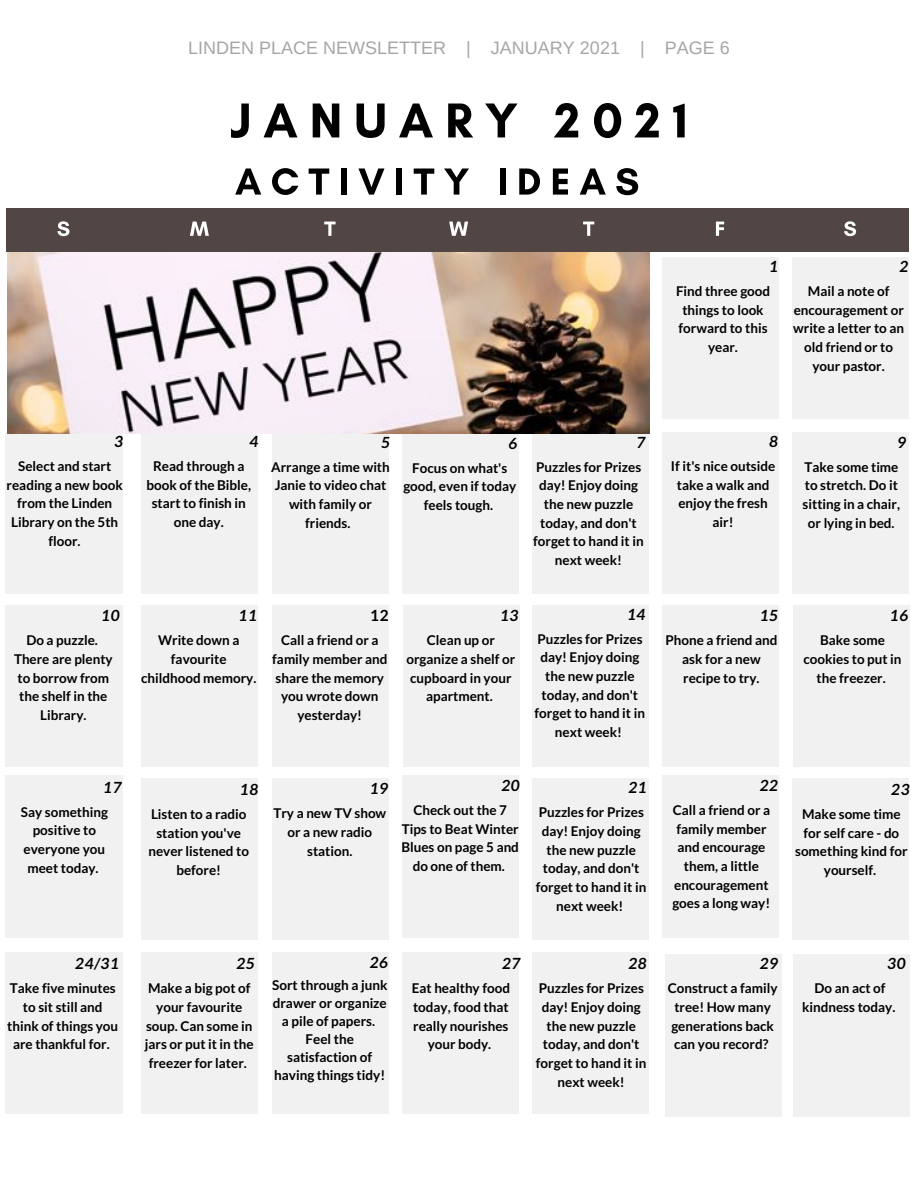
<style>
.page{position:relative;width:918px;height:1188px;background:#fff}
.page>*{position:absolute;margin:0;border:0;box-sizing:border-box;transform-origin:0 0}
.t1{font:18px "Arimo";color:#a6a6a6}
.t2{font:italic 700 15.3px "Lato";letter-spacing:.045em;color:#000}
.t3{font:700 15.3px "Lato";color:#000}
.t4{font:700 13.5px/18.8px "Lato";color:#000;text-align:center}
</style>
<div class="page">
<div style="left:402px;top:952px;width:117px;height:162px;background:#f1f1f1"></div>
<div style="left:7px;top:208px;width:902px;height:44px;background:#524645"></div>
<div style="left:532px;top:952px;width:117px;height:162px;background:#f1f1f1"></div>
<div style="left:272px;top:952px;width:117px;height:162px;background:#f1f1f1"></div>
<div style="left:141px;top:952px;width:117px;height:162px;background:#f1f1f1"></div>
<div style="left:5px;top:952px;width:117px;height:162px;background:#f1f1f1"></div>
<div style="left:5px;top:776px;width:117px;height:162px;background:#f1f1f1"></div>
<div style="left:141px;top:778px;width:117px;height:162px;background:#f1f1f1"></div>
<div style="left:272px;top:778px;width:117px;height:162px;background:#f1f1f1"></div>
<div style="left:402px;top:776px;width:117px;height:162px;background:#f1f1f1"></div>
<div style="left:532px;top:778px;width:117px;height:162px;background:#f1f1f1"></div>
<div style="left:662px;top:776px;width:117px;height:162px;background:#f1f1f1"></div>
<div style="left:792px;top:778px;width:117px;height:162px;background:#f1f1f1"></div>
<div style="left:5px;top:605px;width:117px;height:162px;background:#f1f1f1"></div>
<div style="left:141px;top:605px;width:117px;height:162px;background:#f1f1f1"></div>
<div style="left:272px;top:605px;width:117px;height:162px;background:#f1f1f1"></div>
<div style="left:403px;top:605px;width:117px;height:162px;background:#f1f1f1"></div>
<div style="left:532px;top:605px;width:117px;height:162px;background:#f1f1f1"></div>
<div style="left:662px;top:605px;width:117px;height:162px;background:#f1f1f1"></div>
<div style="left:793px;top:605px;width:117px;height:162px;background:#f1f1f1"></div>
<div style="left:5px;top:432px;width:117px;height:162px;background:#f1f1f1"></div>
<div style="left:141px;top:432px;width:117px;height:162px;background:#f1f1f1"></div>
<div style="left:272px;top:432px;width:117px;height:162px;background:#f1f1f1"></div>
<div style="left:402px;top:432px;width:117px;height:162px;background:#f1f1f1"></div>
<div style="left:532px;top:432px;width:117px;height:162px;background:#f1f1f1"></div>
<div style="left:662px;top:432px;width:117px;height:162px;background:#f1f1f1"></div>
<div style="left:792px;top:432px;width:117px;height:162px;background:#f1f1f1"></div>
<div style="left:662px;top:257px;width:117px;height:162px;background:#f1f1f1"></div>
<div style="left:792px;top:257px;width:117px;height:162px;background:#f1f1f1"></div>
<div style="left:665px;top:954px;width:117px;height:162px;background:#f1f1f1"></div>
<div style="left:793px;top:954px;width:117px;height:162px;background:#f1f1f1"></div>
<svg style="left:231px;top:104px;width:18px;height:34px"></svg>
<svg style="left:264px;top:104px;width:33px;height:33px"></svg>
<svg style="left:313px;top:104px;width:26px;height:33px"></svg>
<svg style="left:357px;top:104px;width:28px;height:34px"></svg>
<svg style="left:399px;top:104px;width:34px;height:33px"></svg>
<svg style="left:448px;top:104px;width:25px;height:33px"></svg>
<svg style="left:485px;top:104px;width:33px;height:33px"></svg>
<svg style="left:554px;top:103px;width:24px;height:34px"></svg>
<svg style="left:594px;top:103px;width:27px;height:35px"></svg>
<svg style="left:634px;top:103px;width:25px;height:34px"></svg>
<svg style="left:673px;top:104px;width:12px;height:33px"></svg>
<svg style="left:235px;top:168px;width:26px;height:27px"></svg>
<svg style="left:272px;top:168px;width:26px;height:27px"></svg>
<svg style="left:309px;top:168px;width:20px;height:27px"></svg>
<div style="left:341px;top:168px;width:6px;height:27px;background:#000"></div>
<svg style="left:358px;top:168px;width:27px;height:27px"></svg>
<div style="left:396px;top:168px;width:6px;height:27px;background:#000"></div>
<svg style="left:414px;top:168px;width:20px;height:27px"></svg>
<svg style="left:444px;top:168px;width:25px;height:27px"></svg>
<div style="left:500px;top:168px;width:5px;height:27px;background:#000"></div>
<svg style="left:519px;top:168px;width:21px;height:27px"></svg>
<svg style="left:553px;top:168px;width:15px;height:27px"></svg>
<svg style="left:580px;top:168px;width:26px;height:27px"></svg>
<svg style="left:616px;top:168px;width:22px;height:27px"></svg>
<svg style="left:844px;top:221px;width:12px;height:15px"></svg>
<svg style="left:57px;top:221px;width:12px;height:15px"></svg>
<svg style="left:190px;top:222px;width:19px;height:14px"></svg>
<svg style="left:324px;top:222px;width:12px;height:14px"></svg>
<svg style="left:449px;top:222px;width:19px;height:14px"></svg>
<svg style="left:583px;top:222px;width:11px;height:14px"></svg>
<svg style="left:716px;top:222px;width:8px;height:14px"></svg>
<img style="left:7px;top:252px;width:643px;height:181px">
<h1 class="t1" style="left:188px;top:38px;width:543px">LINDEN PLACE NEWSLETTER | JANUARY 2021 | PAGE 6</h1>
<p class="t2" style="left:769px;top:257px;width:10px">1</p>
<p class="t4" style="left:676px;top:281px;width:96px">Find three good things to look forward to this year.</p>
<p class="t2" style="left:899px;top:257px;width:10px">2</p>
<p class="t4" style="left:793px;top:281px;width:112px">Mail a note of encouragement or write a letter to an old friend or to your pastor.</p>
<p class="t2" style="left:114px;top:432px;width:10px">3</p>
<p class="t4" style="left:7px;top:456px;width:118px">Select and start reading a new book from the Linden<br>Library on the 5th floor.</p>
<p class="t2" style="left:101px;top:606px;width:20px">10</p>
<p class="t4" style="left:14px;top:631px;width:100px">Do a puzzle.<br>There are plenty to borrow from the shelf in the<br>Library.</p>
<p class="t2" style="left:103px;top:778px;width:20px">17</p>
<p class="t4" style="left:21px;top:802px;width:89px">Say something positive to everyone you meet today.</p>
<p class="t2" style="left:75px;top:954px;width:45px">24/31</p>
<p class="t4" style="left:7px;top:979px;width:113px">Take five minutes to sit still and think of things you are thankful for.</p>
<p class="t2" style="left:249px;top:432px;width:10px">4</p>
<p class="t4" style="left:146px;top:456px;width:106px">Read through a book of the Bible, start to finish in one day.</p>
<p class="t2" style="left:381px;top:433px;width:10px">5</p>
<p class="t4" style="left:271px;top:457px;width:120px">Arrange a time with<br>Janie to video chat with family or friends.</p>
<p class="t2" style="left:509px;top:434px;width:10px">6</p>
<p class="t4" style="left:403px;top:458px;width:114px">Focus on what's good, even if today feels tough.</p>
<p class="t2" style="left:637px;top:433px;width:10px">7</p>
<p class="t4" style="left:533px;top:457px;width:112px">Puzzles for Prizes day! Enjoy doing the new puzzle today, and don't forget to hand it in next week!</p>
<p class="t2" style="left:239px;top:606px;width:20px">11</p>
<p class="t4" style="left:141px;top:631px;width:117px">Write down a favourite childhood memory.</p>
<p class="t3" style="left:370px;top:606px;width:20px">12</p>
<p class="t4" style="left:272px;top:631px;width:117px">Call a friend or a family member and share the memory you wrote down yesterday!</p>
<p class="t2" style="left:500px;top:606px;width:20px">13</p>
<p class="t4" style="left:406px;top:631px;width:110px">Clean up or organize a shelf or cupboard in your apartment.</p>
<p class="t2" style="left:627px;top:605px;width:20px">14</p>
<p class="t4" style="left:535px;top:629px;width:112px">Puzzles for Prizes day! Enjoy doing the new puzzle today, and don't forget to hand it in next week!</p>
<p class="t2" style="left:240px;top:780px;width:20px">18</p>
<p class="t4" style="left:148px;top:804px;width:102px">Listen to a radio station you've never listened to before!</p>
<p class="t2" style="left:370px;top:779px;width:20px">19</p>
<p class="t4" style="left:273px;top:804px;width:114px">Try a new TV show or a new radio station.</p>
<p class="t2" style="left:501px;top:776px;width:20px">20</p>
<p class="t4" style="left:401px;top:800px;width:119px">Check out the 7<br>Tips to Beat Winter<br>Blues on page 5 and do one of them.</p>
<p class="t2" style="left:628px;top:778px;width:20px">21</p>
<p class="t4" style="left:536px;top:803px;width:112px">Puzzles for Prizes day! Enjoy doing the new puzzle today, and don't forget to hand it in next week!</p>
<p class="t2" style="left:236px;top:954px;width:20px">25</p>
<p class="t4" style="left:145px;top:978px;width:110px">Make a big pot of your favourite soup. Can some in jars or put it in the freezer for later.</p>
<p class="t2" style="left:370px;top:952px;width:20px">26</p>
<p class="t4" style="left:272px;top:976px;width:117px;line-height:17.9px">Sort through a junk drawer or organize a pile of papers.<br>Feel the satisfaction of having things tidy!</p>
<p class="t2" style="left:502px;top:954px;width:20px">27</p>
<p class="t4" style="left:412px;top:979px;width:100px">Eat healthy food today, food that really nourishes your body.</p>
<p class="t2" style="left:628px;top:954px;width:20px">28</p>
<p class="t4" style="left:536px;top:979px;width:112px">Puzzles for Prizes day! Enjoy doing the new puzzle today, and don't forget to hand it in next week!</p>
<p class="t2" style="left:769px;top:432px;width:10px">8</p>
<p class="t4" style="left:671px;top:456px;width:106px">If it's nice outside take a walk and enjoy the fresh air!</p>
<p class="t2" style="left:897px;top:433px;width:10px">9</p>
<p class="t4" style="left:803px;top:457px;width:99px">Take some time to stretch. Do it sitting in a chair, or lying in bed.</p>
<p class="t2" style="left:760px;top:606px;width:20px">15</p>
<p class="t4" style="left:666px;top:631px;width:113px">Phone a friend and ask for a new recipe to try.</p>
<p class="t2" style="left:890px;top:606px;width:20px">16</p>
<p class="t4" style="left:804px;top:631px;width:100px">Bake some cookies to put in the freezer.</p>
<p class="t2" style="left:760px;top:776px;width:20px">22</p>
<p class="t4" style="left:672px;top:800px;width:99px">Call a friend or a family member and encourage them, a little encouragement goes a long way!</p>
<p class="t2" style="left:891px;top:780px;width:20px">23</p>
<p class="t4" style="left:795px;top:804px;width:114px">Make some time for self care - do something kind for yourself.</p>
<p class="t2" style="left:760px;top:954px;width:20px">29</p>
<p class="t4" style="left:668px;top:979px;width:111px;text-align:left">Construct a family tree! How many generations back can you record?</p>
<p class="t2" style="left:887px;top:954px;width:20px">30</p>
<p class="t4" style="left:802px;top:979px;width:95px">Do an act of kindness today.</p>
</div>
